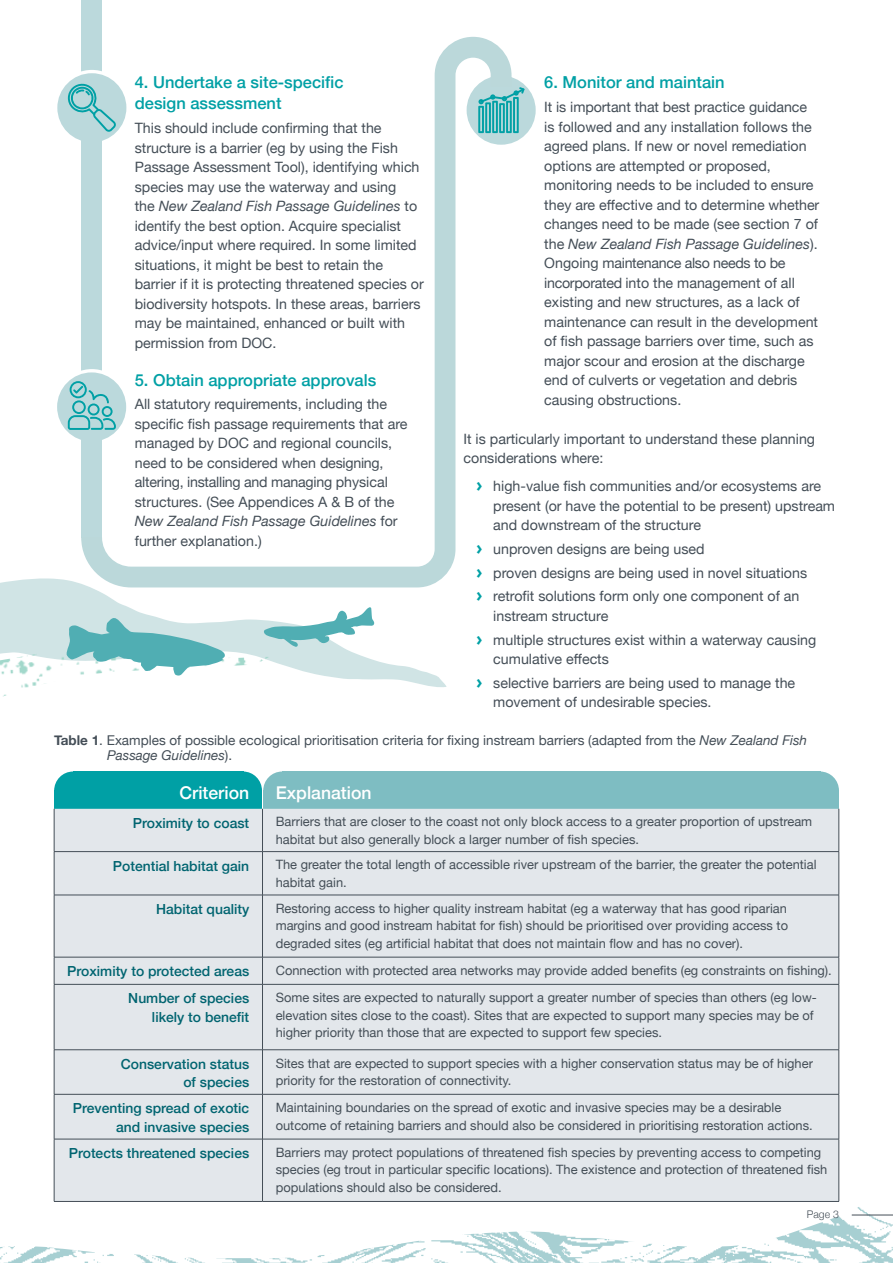
<style>
.page{position:relative;width:893px;height:1263px;background:#fff}
.page>*{position:absolute;margin:0;border:0;box-sizing:border-box;transform-origin:0 0}
.t1{font:500 17.55px "Helvetica Neue";color:#fff}
.t2{font:500 16.5px/21px "Helvetica Neue";color:#00a0a5}
.t3{font:14.25px/19.5px "Helvetica Neue";color:#444e57}
.t4{font:500 13.95px/18.3px "Helvetica Neue";color:#006470;text-align:right}
.t5{font:13.5px/15px "Helvetica Neue";color:#444e57}
.t6{font:12.9px/17.5px "Helvetica Neue";color:#444e57}
.t7{font:300 10.5px "Helvetica Neue";color:#444e57}
.s1{font-style:italic}
.s2{font-family:"Futura";font-weight:700;font-size:18px;color:#00a0a5}
.s3{font-weight:700}
</style>
<div class="page">
<svg style="left:0;top:578px;width:447px;height:109px"></svg>
<img style="left:0;top:643px;width:270px;height:54px">
<div style="left:801px;top:771px;width:38px;height:39px;background:#7ebdc2;border-radius:50%"></div>
<div style="left:282px;top:771px;width:538px;height:39px;background:#7ebdc2"></div>
<div style="left:263px;top:771px;width:38px;height:39px;background:#7ebdc2;border-radius:50%"></div>
<div style="left:224px;top:771px;width:38px;height:39px;background:#00a0a5;border-radius:50%"></div>
<div style="left:54px;top:771px;width:38px;height:39px;background:#00a0a5;border-radius:50%"></div>
<div style="left:73px;top:771px;width:170px;height:39px;background:#00a0a5"></div>
<div style="left:54px;top:791px;width:208px;height:19px;background:#00a0a5"></div>
<div style="left:55px;top:809px;width:784px;height:375px;background:#e3e7eb"></div>
<hr style="left:54px;top:852px;width:1px;height:43px;background:#444e57">
<hr style="left:54px;top:895px;width:208px;height:1px;background:#444e57">
<hr style="left:54px;top:895px;width:1px;height:62px;background:#444e57">
<hr style="left:54px;top:957px;width:208px;height:1px;background:#444e57">
<svg style="left:54px;top:957px;width:1px;height:27px"></svg>
<hr style="left:54px;top:984px;width:208px;height:1px;background:#444e57">
<hr style="left:54px;top:984px;width:1px;height:66px;background:#444e57">
<hr style="left:54px;top:1094px;width:1px;height:45px;background:#444e57">
<hr style="left:54px;top:1139px;width:208px;height:1px;background:#444e57">
<hr style="left:54px;top:1139px;width:1px;height:62px;background:#444e57">
<hr style="left:262px;top:895px;width:577px;height:1px;background:#444e57">
<hr style="left:262px;top:957px;width:577px;height:1px;background:#444e57">
<hr style="left:262px;top:984px;width:577px;height:1px;background:#444e57">
<hr style="left:262px;top:1139px;width:577px;height:1px;background:#444e57">
<hr style="left:262px;top:809px;width:1px;height:42px;background:#444e57">
<hr style="left:262px;top:852px;width:1px;height:43px;background:#444e57">
<hr style="left:839px;top:852px;width:1px;height:43px;background:#444e57">
<hr style="left:262px;top:895px;width:1px;height:62px;background:#444e57">
<hr style="left:839px;top:895px;width:1px;height:62px;background:#444e57">
<svg style="left:262px;top:957px;width:1px;height:27px"></svg>
<svg style="left:839px;top:957px;width:1px;height:27px"></svg>
<hr style="left:262px;top:984px;width:1px;height:66px;background:#444e57">
<hr style="left:839px;top:984px;width:1px;height:66px;background:#444e57">
<hr style="left:262px;top:1050px;width:1px;height:44px;background:#444e57">
<hr style="left:262px;top:1094px;width:1px;height:45px;background:#444e57">
<hr style="left:839px;top:1094px;width:1px;height:45px;background:#444e57">
<hr style="left:262px;top:1139px;width:1px;height:62px;background:#444e57">
<hr style="left:839px;top:1139px;width:1px;height:62px;background:#444e57">
<hr style="left:54px;top:809px;width:1px;height:42px;background:#444e57">
<hr style="left:839px;top:809px;width:1px;height:42px;background:#444e57">
<hr style="left:54px;top:851px;width:208px;height:1px;background:#444e57">
<hr style="left:262px;top:851px;width:577px;height:1px;background:#444e57">
<hr style="left:54px;top:1049px;width:208px;height:1px;background:#444e57">
<hr style="left:54px;top:1050px;width:1px;height:44px;background:#444e57">
<hr style="left:262px;top:1049px;width:577px;height:1px;background:#444e57">
<hr style="left:839px;top:1050px;width:1px;height:44px;background:#444e57">
<hr style="left:54px;top:1094px;width:208px;height:1px;background:#444e57">
<hr style="left:262px;top:1094px;width:577px;height:1px;background:#444e57">
<svg style="left:264px;top:607px;width:111px;height:40px"></svg>
<img style="left:0;top:1184px;width:893px;height:79px">
<div style="left:81px;top:0;width:21px;height:537px;background:#bbd9dc"></div>
<svg style="left:57px;top:374px;width:24px;height:56px"></svg>
<svg style="left:467px;top:76px;width:69px;height:69px"></svg>
<svg style="left:512px;top:77px;width:24px;height:56px"></svg>
<hr style="left:852px;top:1215px;width:41px;height:1px;background:#444e57">
<svg style="left:66px;top:617px;width:159px;height:59px"></svg>
<svg style="left:57px;top:75px;width:24px;height:57px"></svg>
<svg style="left:81px;top:37px;width:431px;height:550px"></svg>
<p class="t2" style="left:135px;top:71px;width:210px">4. Undertake a site-specific design assessment</p>
<p class="t3" style="left:135px;top:119px;width:290px">This should include confirming that the structure is a barrier (eg by using the Fish Passage Assessment Tool), identifying which species may use the waterway and using<br>the <span class="s1">New Zealand Fish Passage Guidelines</span> to identify the best option. Acquire specialist advice/input where required. In some limited situations, it might be best to retain the barrier if it is protecting threatened species or biodiversity hotspots. In these areas, barriers may be maintained, enhanced or built with permission from DOC.</p>
<p class="t2" style="left:135px;top:368px;width:243px">5. Obtain appropriate approvals</p>
<p class="t3" style="left:135px;top:395px;width:274px">All statutory requirements, including the specific fish passage requirements that are managed by DOC and regional councils, need to be considered when designing, altering, installing and managing physical structures. (See Appendices A &amp; B of the <span class="s1">New Zealand Fish Passage Guidelines</span> for further explanation.)</p>
<p class="t2" style="left:544px;top:71px;width:182px">6. Monitor and maintain</p>
<p class="t3" style="left:544px;top:98px;width:277px">It is important that best practice guidance is followed and any installation follows the agreed plans. If new or novel remediation options are attempted or proposed, monitoring needs to be included to ensure they are effective and to determine whether changes need to be made (see section 7 of the <span class="s1">New Zealand Fish Passage Guidelines</span>).<br>Ongoing maintenance also needs to be incorporated into the management of all existing and new structures, as a lack of maintenance can result in the development of fish passage barriers over time, such as major scour and erosion at the discharge end of culverts or vegetation and debris causing obstructions.</p>
<p class="t3" style="left:463px;top:430px;width:353px">It is particularly important to understand these planning considerations where:</p>
<p class="t3" style="left:493px;top:477px;width:343px;text-indent:-17px"><span class="s2">›</span> high-value fish communities and/or ecosystems are present (or have the potential to be present) upstream and downstream of the structure</p>
<p class="t3" style="left:476px;top:538px;width:332px;line-height:23.7px"><span class="s2">›</span> unproven designs are being used<br><span class="s2">›</span> proven designs are being used in novel situations <span class="s2">›</span> retrofit solutions form only one component of an</p>
<p class="t3" style="left:476px;top:605px;width:342px;line-height:23.7px;text-indent:17px">instream structure<br><span class="s2">›</span> multiple structures exist within a waterway causing</p>
<p class="t3" style="left:476px;top:648px;width:320px;line-height:23.7px;text-indent:17px">cumulative effects<br><span class="s2">›</span> selective barriers are being used to manage the</p>
<p class="t3" style="left:493px;top:693px;width:220px">movement of undesirable species.</p>
<p class="t5" style="left:107px;top:733px;width:701px;text-indent:-53px"><span class="s3">Table 1</span>. Examples of possible ecological prioritisation criteria for fixing instream barriers (adapted from the <span class="s1">New Zealand Fish<br>Passage Guidelines</span>).</p>
<p class="t1" style="left:179px;top:778px;width:71px">Criterion</p>
<p class="t1" style="left:276px;top:778px;width:97px">Explanation</p>
<p class="t4" style="left:133px;top:812px;width:118px">Proximity to coast</p>
<p class="t6" style="left:276px;top:814px;width:538px">Barriers that are closer to the coast not only block access to a greater proportion of upstream habitat but also generally block a larger number of fish species.</p>
<p class="t4" style="left:113px;top:855px;width:138px">Potential habitat gain</p>
<p class="t6" style="left:276px;top:857px;width:542px">The greater the total length of accessible river upstream of the barrier, the greater the potential habitat gain.</p>
<p class="t4" style="left:156px;top:899px;width:95px">Habitat quality</p>
<p class="t6" style="left:276px;top:900px;width:514px;text-align:justify">Restoring access to higher quality instream habitat (eg a waterway that has good riparian margins and good instream habitat for fish) should be prioritised over providing access to degraded sites (eg artificial habitat that does not maintain flow and has no cover).</p>
<p class="t4" style="left:67px;top:961px;width:183px">Proximity to protected areas</p>
<p class="t6" style="left:276px;top:962px;width:558px">Connection with protected area networks may provide added benefits (eg constraints on fishing).</p>
<p class="t4" style="left:128px;top:988px;width:122px">Number of species likely to benefit</p>
<p class="t6" style="left:276px;top:989px;width:543px">Some sites are expected to naturally support a greater number of species than others (eg low&shy;elevation sites close to the coast). Sites that are expected to support many species may be of higher priority than those that are expected to support few species.</p>
<p class="t4" style="left:121px;top:1053px;width:130px">Conservation status of species</p>
<p class="t6" style="left:276px;top:1055px;width:539px">Sites that are expected to support species with a higher conservation status may be of higher priority for the restoration of connectivity.</p>
<p class="t4" style="left:73px;top:1098px;width:178px">Preventing spread of exotic and invasive species</p>
<p class="t6" style="left:276px;top:1099px;width:538px">Maintaining boundaries on the spread of exotic and invasive species may be a desirable outcome of retaining barriers and should also be considered in prioritising restoration actions.</p>
<p class="t4" style="left:69px;top:1143px;width:182px">Protects threatened species</p>
<p class="t6" style="left:276px;top:1144px;width:553px">Barriers may protect populations of threatened fish species by preventing access to competing species (eg trout in particular specific locations). The existence and protection of threatened fish populations should also be considered.</p>
<p class="t7" style="left:807px;top:1206px;width:34px">Page 3</p>
</div>
